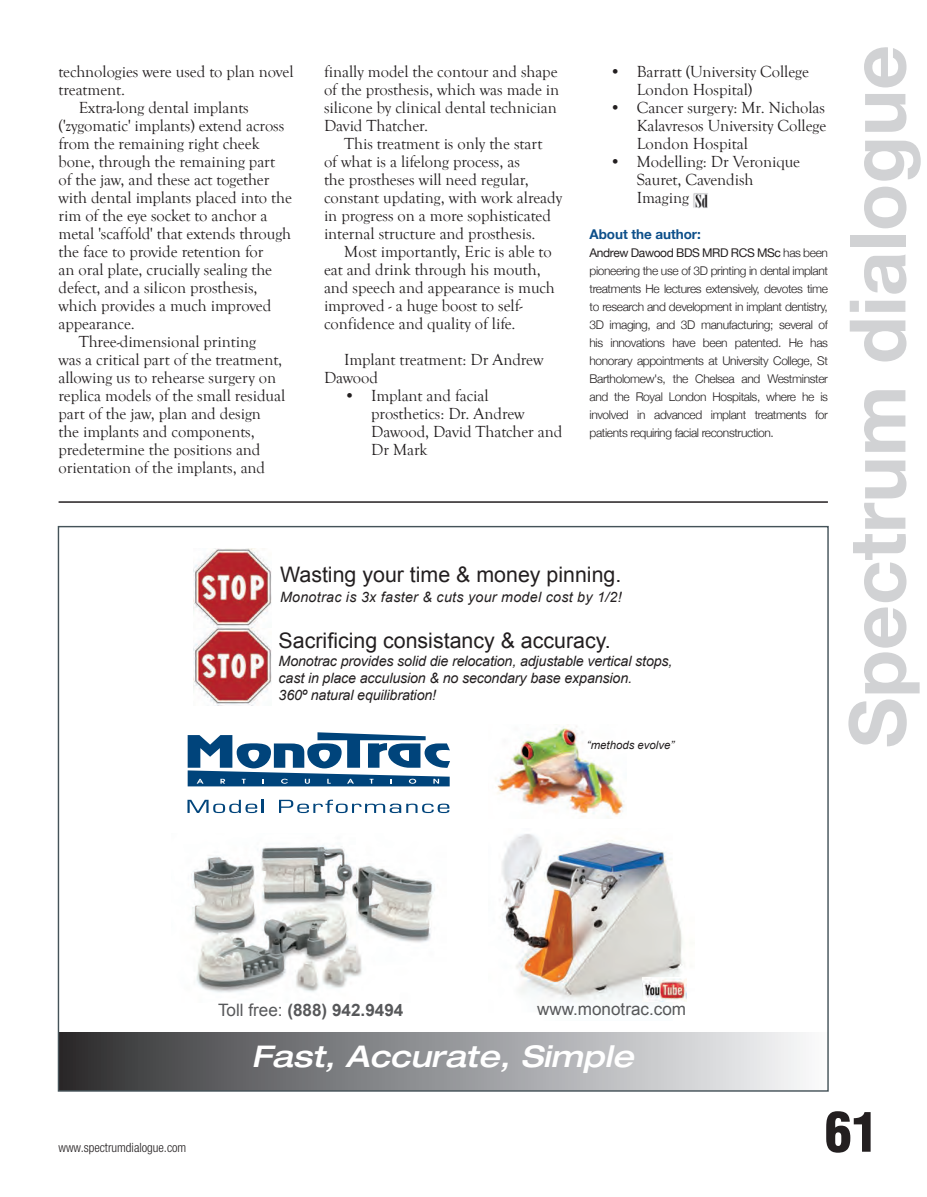
<style>
.page{position:relative;width:927px;height:1197px;background:#fff}
.page>*{position:absolute;margin:0;border:0;box-sizing:border-box;transform-origin:0 0}
.t1{font:700 78px "Helvetica Neue LT Std";color:#d1d2d4}
.t2{font:900 condensed 54px "Helvetica LT";color:#231f20}
.t3{font:italic 500 expanded 30px "Helvetica Neue LT Pro";color:#fff}
.t4{font:21.45px "Arial";color:#231f20}
.t5{font:700 17.1px "Arial";color:#57585a}
.t6{font:17.1px "Arial";color:#57585a}
.t7{font:16.5px/18px "Goudy Old Style T";letter-spacing:-.005em;color:#231f20}
.t8{font:italic 14.25px/17.1px "Arial";letter-spacing:-.01em;color:#231f20}
.t9{font:italic 14.25px "Arial";letter-spacing:.02em;color:#231f20}
.t10{font:700 13.5px "Helvetica Neue";letter-spacing:-.005em;color:#0d4f8a}
.t11{font:300 condensed 12.75px "Helvetica Neue LT Std";color:#231f20}
.t12{font:300 12px/18px "Helvetica Neue";letter-spacing:-.03em;color:#231f20;text-align:justify}
.t13{font:italic 11.4px "Arial";color:#231f20}
.s1{font-weight:400}
</style>
<div class="page">
<img style="left:693px;top:193px;width:15px;height:15px">
<hr style="left:59px;top:501px;width:769px;height:2px;background:#231f20">
<div style="left:58px;top:1033px;width:770px;height:58px;background:linear-gradient(to right,#303032,#f9fbfd)"></div>
<img style="left:194px;top:549px;width:78px;height:157px">
<svg style="left:188px;top:732px;width:262px;height:54px"></svg>
<svg style="left:187px;top:800px;width:77px;height:13px"></svg>
<svg style="left:279px;top:800px;width:170px;height:13px"></svg>
<img style="left:495px;top:726px;width:129px;height:92px">
<img style="left:191px;top:845px;width:244px;height:148px">
<img style="left:502px;top:834px;width:185px;height:175px">
<img style="left:642px;top:978px;width:44px;height:24px">
<p class="t7" style="left:58px;top:62px;width:237px">technologies were used to plan novel</p>
<p class="t7" style="left:58px;top:80px;width:68px">treatment.</p>
<p class="t7" style="left:79px;top:98px;width:172px">Extra-long dental implants</p>
<p class="t7" style="left:58px;top:116px;width:227px">('zygomatic' implants) extend across</p>
<p class="t7" style="left:58px;top:134px;width:203px">from the remaining right cheek</p>
<p class="t7" style="left:58px;top:152px;width:218px">bone, through the remaining part</p>
<p class="t7" style="left:58px;top:170px;width:213px">of the jaw, and these act together</p>
<p class="t7" style="left:58px;top:188px;width:235px">with dental implants placed into the</p>
<p class="t7" style="left:58px;top:206px;width:211px">rim of the eye socket to anchor a</p>
<p class="t7" style="left:58px;top:224px;width:234px">metal 'scaffold' that extends through</p>
<p class="t7" style="left:58px;top:242px;width:206px">the face to provide retention for</p>
<p class="t7" style="left:58px;top:260px;width:215px">an oral plate, crucially sealing the</p>
<p class="t7" style="left:58px;top:278px;width:201px">defect, and a silicon prosthesis,</p>
<p class="t7" style="left:58px;top:296px;width:214px">which provides a much improved</p>
<p class="t7" style="left:58px;top:314px;width:78px">appearance.</p>
<p class="t7" style="left:79px;top:332px;width:179px">Three-dimensional printing</p>
<p class="t7" style="left:58px;top:350px;width:225px">was a critical part of the treatment,</p>
<p class="t7" style="left:58px;top:368px;width:219px">allowing us to rehearse surgery on</p>
<p class="t7" style="left:58px;top:386px;width:228px">replica models of the small residual</p>
<p class="t7" style="left:58px;top:404px;width:204px">part of the jaw, plan and design</p>
<p class="t7" style="left:58px;top:422px;width:198px">the implants and components,</p>
<p class="t7" style="left:58px;top:440px;width:204px">predetermine the positions and</p>
<p class="t7" style="left:58px;top:458px;width:208px">orientation of the implants, and</p>
<p class="t7" style="left:324px;top:62px;width:237px">finally model the contour and shape of the prosthesis, which was made in silicone by clinical dental technician<br>David Thatcher.</p>
<p class="t7" style="left:324px;top:134px;width:240px;text-indent:20px">This treatment is only the start<br>of what is a lifelong process, as<br>the prostheses will need regular, constant updating, with work already in progress on a more sophisticated internal structure and prosthesis.</p>
<p class="t7" style="left:324px;top:242px;width:232px;text-indent:20px">Most importantly, Eric is able to eat and drink through his mouth, and speech and appearance is much improved - a huge boost to self&shy;confidence and quality of life.</p>
<p class="t7" style="left:324px;top:350px;width:221px;text-indent:20px">Implant treatment: Dr Andrew<br>Dawood</p>
<p class="t7" style="left:371px;top:386px;width:193px;text-indent:-27px">• Implant and facial prosthetics: Dr. Andrew<br>Dawood, David Thatcher and<br>Dr Mark</p>
<p class="t7" style="left:637px;top:62px;width:174px;text-indent:-27px">• Barratt (University College<br>London Hospital)</p>
<p class="t7" style="left:637px;top:98px;width:191px;text-align:justify;text-indent:-27px">• Cancer surgery: Mr. Nicholas Kalavresos University College London Hospital</p>
<p class="t7" style="left:637px;top:152px;width:165px;text-indent:-27px">• Modelling: Dr Veronique<br>Sauret, Cavendish<br>Imaging</p>
<p class="t10" style="left:590px;top:225px;width:113px">About the author:</p>
<p class="t12" style="left:590px;top:243px;width:240px"><span class="s1">Andrew Dawood BDS MRD RCS MSc</span> has been pioneering the use of 3D printing in dental implant treatments He lectures extensively, devotes time to research and development in implant dentistry, 3D imaging, and 3D manufacturing; several of his innovations have been patented. He has honorary appointments at University College, St Bartholomew's, the Chelsea and Westminster and the Royal London Hospitals, where he is involved in advanced implant treatments for patients requiring facial reconstruction.</p>
<h3 class="t4" style="left:280px;top:563px;width:343px">Wasting your time &amp; money pinning.</h3>
<p class="t9" style="left:280px;top:589px;width:343px">Monotrac is 3x faster &amp; cuts your model cost by 1/2!</p>
<h3 class="t4" style="left:279px;top:629px;width:334px">Sacrificing consistancy &amp; accuracy.</h3>
<p class="t8" style="left:279px;top:652px;width:395px">Monotrac provides solid die relocation, adjustable vertical stops, cast in place acculusion &amp; no secondary base expansion.<br>360º natural equilibration!</p>
<p class="t13" style="left:587px;top:739px;width:89px">“methods evolve”</p>
<h1 class="t1" style="left:829px;top:748px;width:705px;rotate:-90deg">Spectrum dialogue</h1>
<p class="t5" style="left:218px;top:1000px;width:187px"><span class="s1">Toll free:</span> (888) 942.9494</p>
<p class="t6" style="left:537px;top:1000px;width:151px">www.monotrac.com</p>
<h3 class="t3" style="left:251px;top:1038px;width:384px">Fast, Accurate, Simple</h3>
<p class="t11" style="left:58px;top:1140px;width:129px">www.spectrumdialogue.com</p>
<h2 class="t2" style="left:825px;top:1098px;width:55px">61</h2>
</div>
